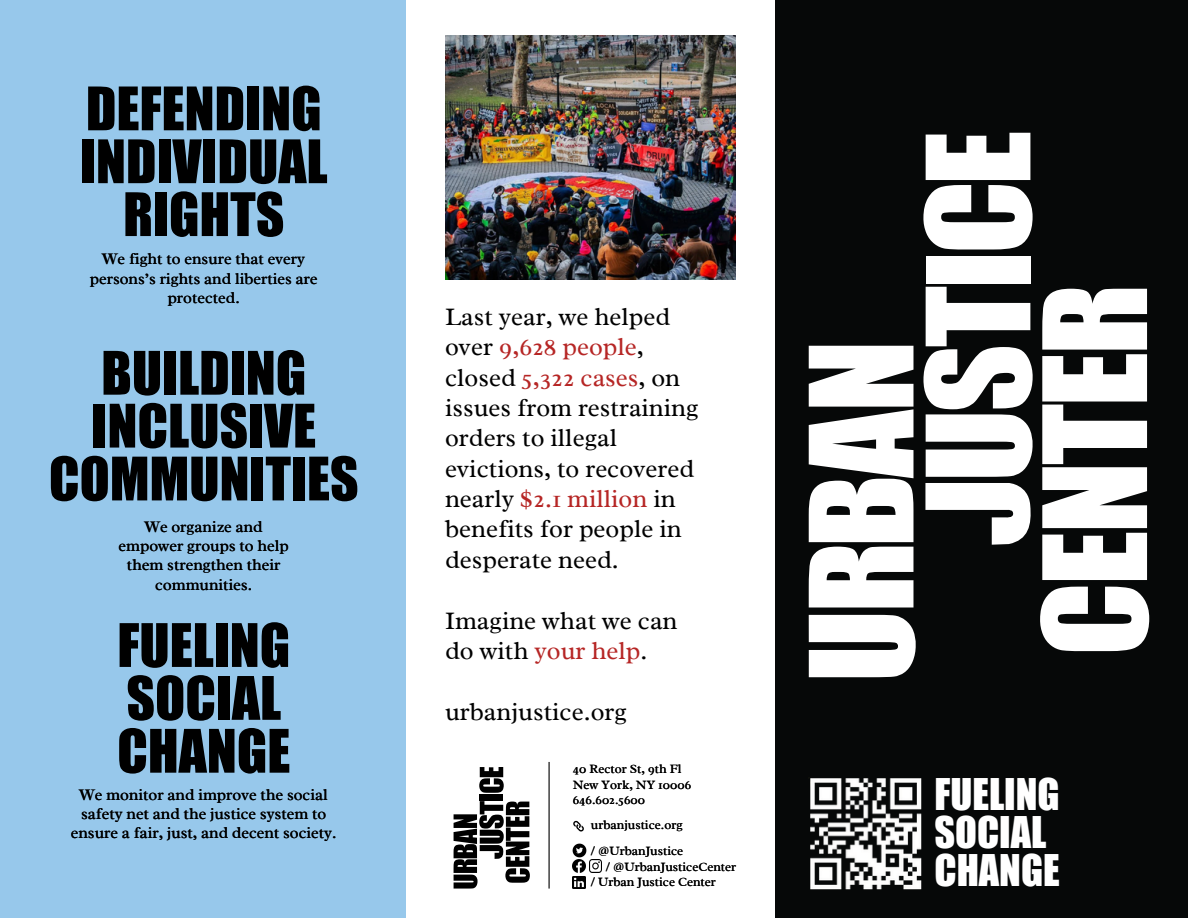
<style>
.page{position:relative;width:1188px;height:918px;background:#97c8eb}
.page>*{position:absolute;margin:0;border:0;box-sizing:border-box;transform-origin:0 0}
.t1{font:55.35px/52.8px "Impact";color:#000;text-align:center}
.t2{font:40.05px/38.2px "Impact";color:#fff}
.t3{font:25.5px/30.3px "Radley";color:#000}
.t4{font:16.2px/19.2px "Radley";color:#000;text-align:center}
.t5{font:12.9px "Radley";color:#000}
.s1{color:#b62625}
</style>
<div class="page">
<div style="left:775px;top:0;width:413px;height:918px;background:#060808"></div>
<svg style="left:809px;top:615px;width:107px;height:62px;background:#d8d9d9"></svg>
<svg style="left:809px;top:346px;width:104px;height:262px"></svg>
<svg style="left:923px;top:287px;width:110px;height:190px"></svg>
<div style="left:926px;top:256px;width:104px;height:28px;background:#fff"></div>
<svg style="left:923px;top:133px;width:110px;height:117px"></svg>
<svg style="left:1040px;top:587px;width:109px;height:64px"></svg>
<svg style="left:1042px;top:289px;width:105px;height:291px"></svg>
<svg style="left:925px;top:483px;width:106px;height:62px"></svg>
<div style="left:406px;top:0;width:369px;height:918px;background:#fff"></div>
<div style="left:480px;top:794px;width:23px;height:6px;background:#000"></div>
<svg style="left:479px;top:767px;width:25px;height:26px"></svg>
<svg style="left:454px;top:801px;width:76px;height:88px"></svg>
<hr style="left:549px;top:762px;width:1px;height:127px;background:#000">
<svg style="left:573px;top:821px;width:11px;height:11px"></svg>
<svg style="left:573px;top:844px;width:29px;height:45px"></svg>
<img style="left:810px;top:778px;width:112px;height:112px">
<img style="left:445px;top:35px;width:290px;height:244px">
<p class="t1" style="left:80px;top:82px;width:249px">DEFENDING<br>INDIVIDUAL<br>RIGHTS</p>
<p class="t4" style="left:90px;top:249px;width:229px">We fight to ensure that every persons’s rights and liberties are protected.</p>
<p class="t1" style="left:49px;top:346px;width:311px">BUILDING<br>INCLUSIVE<br>COMMUNITIES</p>
<p class="t4" style="left:119px;top:517px;width:172px">We organize and empower groups to help them strengthen their communities.</p>
<p class="t1" style="left:117px;top:618px;width:175px;text-align:left">FUELING<br>SOCIAL<br>CHANGE</p>
<p class="t4" style="left:80px;top:785px;width:250px;text-align:left">We monitor and improve the social safety net and the justice system to</p>
<p class="t4" style="left:71px;top:823px;width:267px">ensure a fair, just, and decent society.</p>
<h4 class="t3" style="left:445px;top:301px;width:255px">Last year, we helped over <span class="s1">9,628 people</span>, closed <span class="s1">5,322 cases</span>, on issues from restraining orders to illegal evictions, to recovered nearly <span class="s1">$2.1 million</span> in benefits for people in desperate need.</h4>
<p class="t3" style="left:445px;top:605px;width:234px">Imagine what we can do with <span class="s1">your help</span>.</p>
<p class="t3" style="left:445px;top:696px;width:183px">urbanjustice.org</p>
<p class="t5" style="left:573px;top:761px;width:110px">40 Rector St, 9th Fl</p>
<p class="t5" style="left:573px;top:776px;width:120px">New York, NY 10006</p>
<p class="t5" style="left:573px;top:792px;width:74px">646.602.5600</p>
<p class="t5" style="left:591px;top:816px;width:93px">urbanjustice.org</p>
<p class="t5" style="left:591px;top:843px;width:94px">/ @UrbanJustice</p>
<p class="t5" style="left:606px;top:858px;width:132px">/ @UrbanJusticeCenter</p>
<h2 class="t5" style="left:591px;top:874px;width:127px">/ Urban Justice Center</h2>
<p class="t2" style="left:934px;top:775px;width:127px">FUELING<br>SOCIAL<br>CHANGE</p>
</div>
